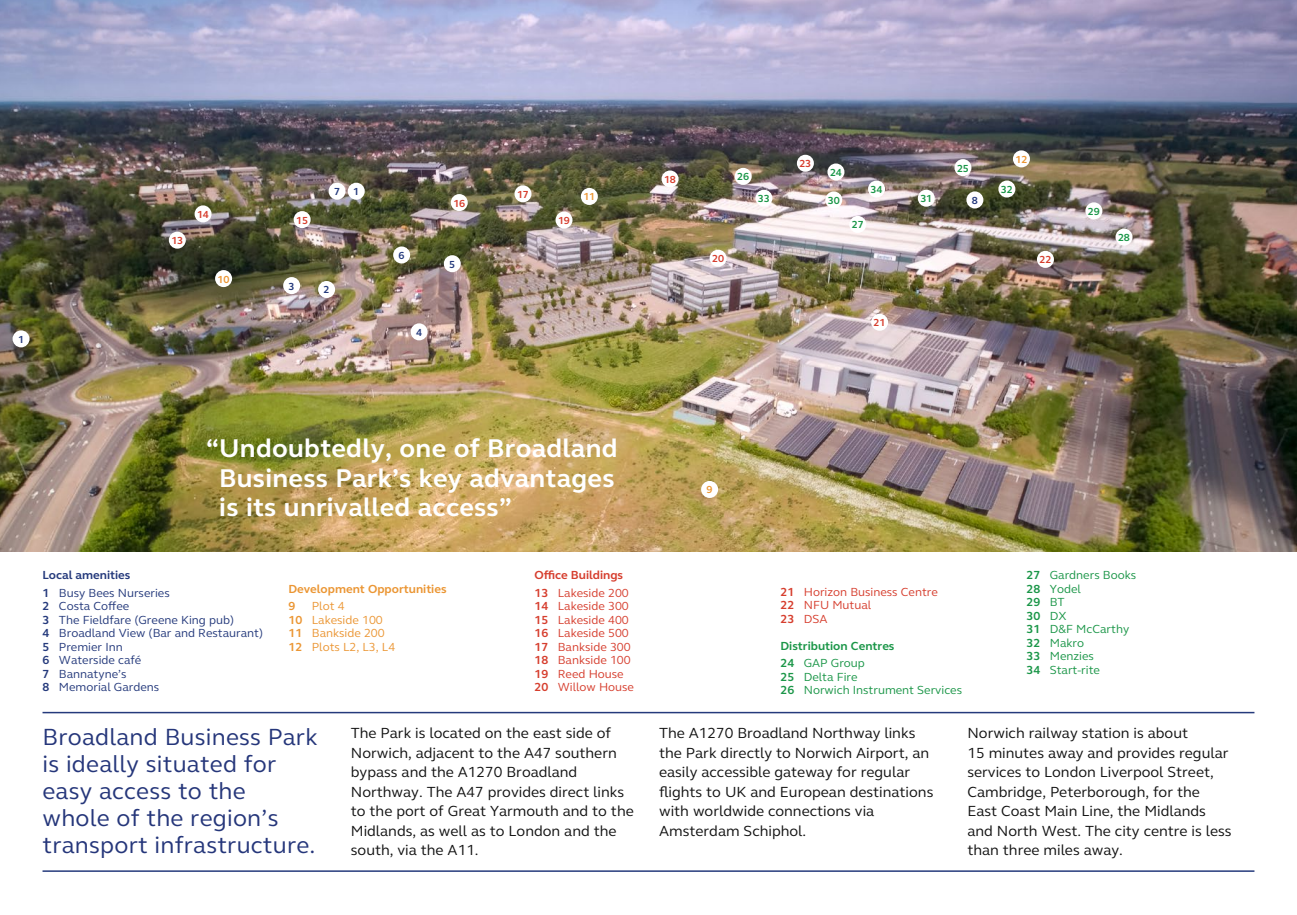
<style>
.page{position:relative;width:1297px;height:915px;background:#fff}
.page>*{position:absolute;margin:0;border:0;box-sizing:border-box;transform-origin:0 0}
.t1{font:700 26.25px/29.2px "FS Elliot";letter-spacing:.01em;color:#fff;text-align:justify}
.t2{font:24px/27px "FS Elliot";letter-spacing:.01em;color:#25367a}
.t3{font:15px/19.5px "FS Elliot";color:#121212}
.t4{font:12px/13.5px "FS Elliot";color:#253a7c}
.t5{font:12px/13.5px "FS Elliot";color:#d63e2e}
.t6{font:12px/13.5px "FS Elliot";color:#1b9648}
.t7{font:12px/13.5px "FS Elliot";color:#eb9634}
.t8{font:700 12px/17.7px "FS Elliot";color:#eb9634}
.t9{font:700 12px/17.7px "FS Elliot";color:#1b9648}
.t10{font:700 12px/17.7px "FS Elliot";color:#d63e2e}
.t11{font:700 10.5px "FS Elliot";letter-spacing:-.02em;color:#d63e2e}
.t12{font:700 10.5px "FS Elliot";letter-spacing:-.02em;color:#1b9648}
.t13{font:700 10.5px "FS Elliot";color:#253a7c}
.t14{font:700 10.5px "FS Elliot";color:#eb9634}
.s1{font-weight:700}
.s2{color:#fff}
.s3{font-weight:400}
</style>
<div class="page">
<hr style="left:43px;top:711px;width:1211px;height:2px;background:#253a7c">
<hr style="left:43px;top:870px;width:1211px;height:1px;background:#253a7c">
<img style="left:0;top:0;width:1297px;height:551px">
<div style="left:195px;top:205px;width:17px;height:17px;background:#fff;border-radius:50%"></div>
<div style="left:169px;top:231px;width:17px;height:17px;background:#fff;border-radius:50%"></div>
<div style="left:294px;top:211px;width:17px;height:17px;background:#fff;border-radius:50%"></div>
<div style="left:329px;top:183px;width:17px;height:17px;background:#fff;border-radius:50%"></div>
<div style="left:701px;top:481px;width:17px;height:17px;background:#fff;border-radius:50%"></div>
<div style="left:318px;top:281px;width:17px;height:17px;background:#fff;border-radius:50%"></div>
<div style="left:283px;top:277px;width:17px;height:17px;background:#fff;border-radius:50%"></div>
<div style="left:411px;top:323px;width:17px;height:17px;background:#fff;border-radius:50%"></div>
<div style="left:444px;top:255px;width:17px;height:17px;background:#fff;border-radius:50%"></div>
<div style="left:393px;top:246px;width:17px;height:17px;background:#fff;border-radius:50%"></div>
<div style="left:966px;top:191px;width:17px;height:17px;background:#fff;border-radius:50%"></div>
<div style="left:514px;top:185px;width:17px;height:17px;background:#fff;border-radius:50%"></div>
<div style="left:451px;top:194px;width:17px;height:17px;background:#fff;border-radius:50%"></div>
<div style="left:797px;top:155px;width:17px;height:17px;background:#fff;border-radius:50%"></div>
<div style="left:1037px;top:251px;width:17px;height:17px;background:#fff;border-radius:50%"></div>
<div style="left:871px;top:313px;width:17px;height:17px;background:#fff;border-radius:50%"></div>
<div style="left:710px;top:249px;width:17px;height:17px;background:#fff;border-radius:50%"></div>
<div style="left:555px;top:211px;width:17px;height:17px;background:#fff;border-radius:50%"></div>
<div style="left:662px;top:170px;width:17px;height:17px;background:#fff;border-radius:50%"></div>
<div style="left:849px;top:216px;width:17px;height:17px;background:#fff;border-radius:50%"></div>
<div style="left:1115px;top:228px;width:17px;height:17px;background:#fff;border-radius:50%"></div>
<div style="left:1085px;top:202px;width:17px;height:17px;background:#fff;border-radius:50%"></div>
<div style="left:998px;top:180px;width:17px;height:17px;background:#fff;border-radius:50%"></div>
<div style="left:1013px;top:150px;width:17px;height:17px;background:#fff;border-radius:50%"></div>
<div style="left:827px;top:163px;width:17px;height:17px;background:#fff;border-radius:50%"></div>
<div style="left:755px;top:190px;width:17px;height:17px;background:#fff;border-radius:50%"></div>
<div style="left:868px;top:180px;width:17px;height:17px;background:#fff;border-radius:50%"></div>
<div style="left:735px;top:168px;width:17px;height:17px;background:#fff;border-radius:50%"></div>
<div style="left:918px;top:190px;width:17px;height:17px;background:#fff;border-radius:50%"></div>
<div style="left:954px;top:159px;width:17px;height:17px;background:#fff;border-radius:50%"></div>
<div style="left:825px;top:191px;width:17px;height:17px;background:#fff;border-radius:50%"></div>
<div style="left:215px;top:270px;width:17px;height:17px;background:#fff;border-radius:50%"></div>
<div style="left:13px;top:330px;width:17px;height:17px;background:#fff;border-radius:50%"></div>
<div style="left:348px;top:183px;width:17px;height:17px;background:#fff;border-radius:50%"></div>
<div style="left:581px;top:188px;width:17px;height:17px;background:#fff;border-radius:50%"></div>
<p class="t13" style="left:18px;top:332px;width:8px">1</p>
<p class="t11" style="left:171px;top:233px;width:13px">13</p>
<p class="t11" style="left:197px;top:207px;width:13px">14</p>
<p class="t14" style="left:218px;top:272px;width:13px">10</p>
<p class="t11" style="left:296px;top:213px;width:13px">15</p>
<p class="t13" style="left:334px;top:184px;width:8px">7</p>
<p class="t13" style="left:353px;top:184px;width:8px">1</p>
<p class="t13" style="left:289px;top:279px;width:8px">3</p>
<p class="t13" style="left:324px;top:283px;width:8px">2</p>
<p class="t13" style="left:399px;top:248px;width:8px">6</p>
<p class="t13" style="left:416px;top:325px;width:8px">4</p>
<p class="t11" style="left:453px;top:196px;width:13px">16</p>
<p class="t13" style="left:449px;top:257px;width:8px">5</p>
<p class="t11" style="left:517px;top:187px;width:13px">17</p>
<p class="t11" style="left:558px;top:213px;width:13px">19</p>
<p class="t14" style="left:583px;top:190px;width:13px">11</p>
<p class="t11" style="left:664px;top:172px;width:13px">18</p>
<p class="t12" style="left:737px;top:170px;width:13px">26</p>
<p class="t12" style="left:758px;top:191px;width:13px">33</p>
<p class="t11" style="left:712px;top:251px;width:13px">20</p>
<p class="t11" style="left:799px;top:156px;width:13px">23</p>
<p class="t12" style="left:830px;top:165px;width:13px">24</p>
<p class="t12" style="left:828px;top:193px;width:13px">30</p>
<p class="t12" style="left:871px;top:182px;width:13px">34</p>
<p class="t12" style="left:852px;top:218px;width:13px">27</p>
<p class="t11" style="left:874px;top:315px;width:13px">21</p>
<p class="t12" style="left:920px;top:191px;width:13px">31</p>
<p class="t12" style="left:957px;top:161px;width:13px">25</p>
<p class="t13" style="left:972px;top:193px;width:8px">8</p>
<p class="t14" style="left:1015px;top:152px;width:13px">12</p>
<p class="t12" style="left:1001px;top:182px;width:13px">32</p>
<p class="t11" style="left:1039px;top:252px;width:13px">22</p>
<p class="t12" style="left:1088px;top:204px;width:13px">29</p>
<p class="t12" style="left:1118px;top:230px;width:13px">28</p>
<h1 class="t1" style="left:219px;top:433px;width:400px;text-indent:-13px">“Undoubtedly, one of Broadland Business Park’s key advantages is its unrivalled access”</h1>
<p class="t4" style="left:43px;top:565px;width:129px;line-height:17.7px"><span class="s1">Local amenities<br>1</span> Busy Bees Nurseries</p>
<p class="t4" style="left:43px;top:599px;width:222px"><span class="s1">2</span> Costa Coffee<br><span class="s1">3</span> The Fieldfare (Greene King pub)<br><span class="s1">4</span> Broadland View (Bar and Restaurant)<br><span class="s1">5</span> Premier Inn<br><span class="s1">6</span> Waterside café<br><span class="s1">7</span> Bannatyne’s<br><span class="s1">8</span> Memorial Gardens</p>
<p class="t8" style="left:288px;top:579px;width:160px">Development Opportunities<br>9<span class="s2">0</span> <span class="s3">Plot 4</span></p>
<p class="t7" style="left:288px;top:612px;width:108px"><span class="s1">10</span> Lakeside 100<br><span class="s1">11</span> Bankside 200<br><span class="s1">12</span> Plots L2, L3, L4</p>
<p class="t10" style="left:534px;top:565px;width:96px">Office Buildings<br>13 <span class="s3">Lakeside 200</span></p>
<p class="t5" style="left:534px;top:599px;width:101px"><span class="s1">14</span> Lakeside 300<br><span class="s1">15</span> Lakeside 400<br><span class="s1">16</span> Lakeside 500<br><span class="s1">17</span> Bankside 300<br><span class="s1">18</span> Bankside 100<br><span class="s1">19</span> Reed House<br><span class="s1">20</span> Willow House</p>
<p class="t14" style="left:707px;top:482px;width:8px">9</p>
<p class="t5" style="left:780px;top:584px;width:159px"><span class="s1">21</span> Horizon Business Centre<br><span class="s1">22</span> NFU Mutual<br><span class="s1">23</span> DSA</p>
<p class="t9" style="left:780px;top:636px;width:115px">Distribution Centres<br>24 <span class="s3">GAP Group</span></p>
<p class="t6" style="left:780px;top:669px;width:183px"><span class="s1">25</span> Delta Fire<br><span class="s1">26</span> Norwich Instrument Services</p>
<p class="t6" style="left:1026px;top:567px;width:111px"><span class="s1">27</span> Gardners Books<br><span class="s1">28</span> Yodel<br><span class="s1">29</span> BT<br><span class="s1">30</span> DX<br><span class="s1">31</span> D&amp;F McCarthy<br><span class="s1">32</span> Makro<br><span class="s1">33</span> Menzies<br><span class="s1">34</span> Start-rite</p>
<h2 class="t2" style="left:43px;top:722px;width:277px">Broadland Business Park is ideally situated for easy access to the whole of the region’s transport infrastructure.</h2>
<p class="t3" style="left:351px;top:722px;width:284px">The Park is located on the east side of Norwich, adjacent to the A47 southern bypass and the A1270 Broadland Northway. The A47 provides direct links to the port of Great Yarmouth and to the Midlands, as well as to London and the south, via the A11.</p>
<p class="t3" style="left:967px;top:722px;width:266px">Norwich railway station is about<br>15 minutes away and provides regular services to London Liverpool Street, Cambridge, Peterborough, for the East Coast Main Line, the Midlands and North West. The city centre is less than three miles away.</p>
<p class="t3" style="left:659px;top:722px;width:276px">The A1270 Broadland Northway links the Park directly to Norwich Airport, an easily accessible gateway for regular flights to UK and European destinations with worldwide connections via Amsterdam Schiphol.</p>
</div>
